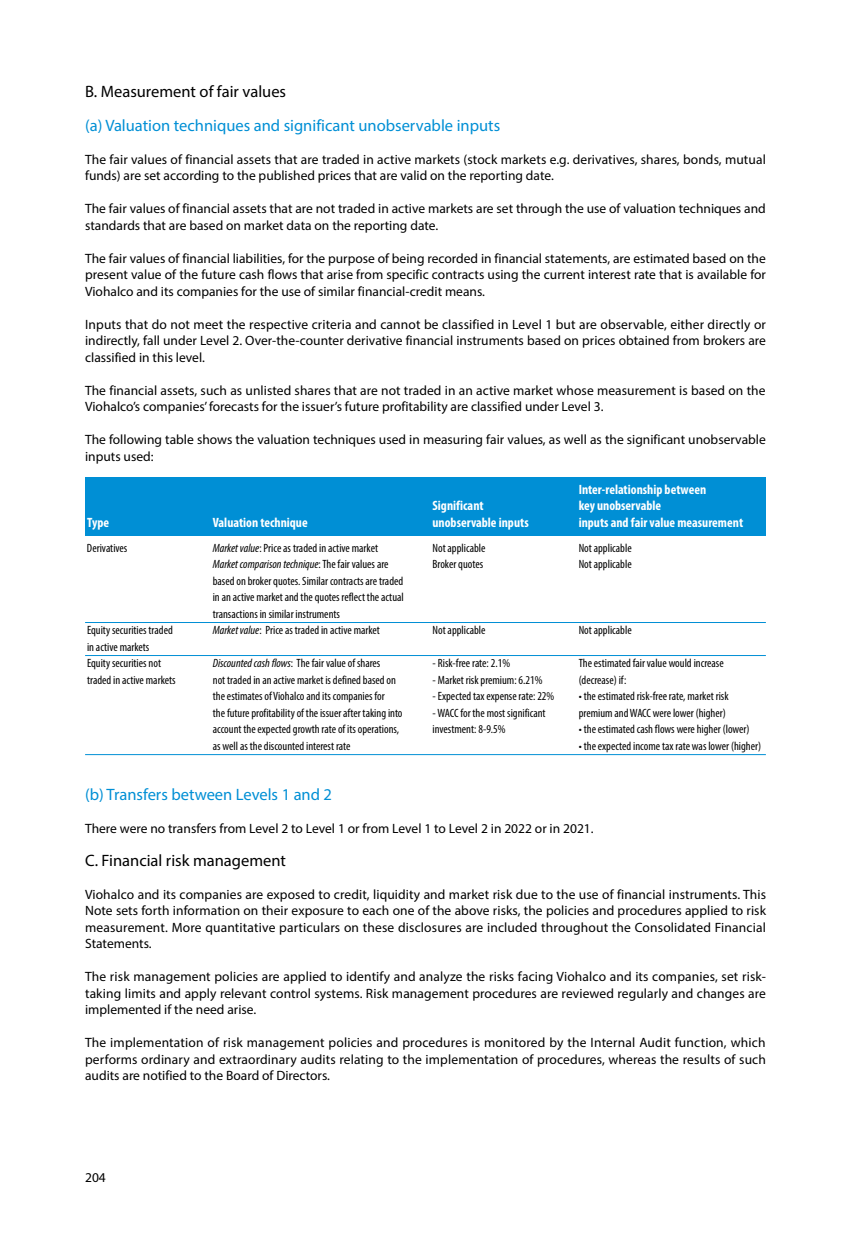
<style>
.page{position:relative;width:851px;height:1234px;background:#fff}
.page>*{position:absolute;margin:0;border:0;box-sizing:border-box;transform-origin:0 0}
.t1{font:16.5px "Myriad Pro";color:#008fd5}
.t2{font:16.5px "Myriad Pro";color:#000}
.t3{font:13.5px/16.5px "Myriad Pro";color:#000;text-align:justify}
.t4{font:700 condensed 13.5px "Myriad Pro";color:#fff}
.t5{font:condensed 12px/16.5px "Myriad Pro";color:#000;text-align:justify}
.t6{font:italic condensed 12px "Myriad Pro";color:#000}
.s1{font-style:italic}
.s2{font-style:normal}
</style>
<div class="page">
<div style="left:85px;top:477px;width:680px;height:58px;background:#008fd5"></div>
<hr style="left:85px;top:622px;width:680px;height:1px;background:#008fd5">
<hr style="left:85px;top:655px;width:680px;height:1px;background:#008fd5">
<hr style="left:85px;top:754px;width:680px;height:1px;background:#008fd5">
<p class="t2" style="left:85px;top:82px;width:202px">B. Measurement of fair values</p>
<p class="t1" style="left:85px;top:115px;width:416px">(a) Valuation techniques and significant unobservable inputs</p>
<p class="t3" style="left:85px;top:150px;width:682px">The fair values of financial assets that are traded in active markets (stock markets e.g. derivatives, shares, bonds, mutual funds) are set according to the published prices that are valid on the reporting date.</p>
<p class="t3" style="left:85px;top:200px;width:682px">The fair values of financial assets that are not traded in active markets are set through the use of valuation techniques and standards that are based on market data on the reporting date.</p>
<p class="t3" style="left:85px;top:249px;width:682px">The fair values of financial liabilities, for the purpose of being recorded in financial statements, are estimated based on the present value of the future cash flows that arise from specific contracts using the current interest rate that is available for Viohalco and its companies for the use of similar financial-credit means.</p>
<p class="t3" style="left:85px;top:315px;width:682px">Inputs that do not meet the respective criteria and cannot be classified in Level 1 but are observable, either directly or indirectly, fall under Level 2. Over-the-counter derivative financial instruments based on prices obtained from brokers are classified in this level.</p>
<p class="t3" style="left:85px;top:381px;width:681px">The financial assets, such as unlisted shares that are not traded in an active market whose measurement is based on the<br>Viohalco’s companies’ forecasts for the issuer’s future profitability are classified under Level 3.</p>
<p class="t3" style="left:85px;top:431px;width:682px">The following table shows the valuation techniques used in measuring fair values, as well as the significant unobservable inputs used:</p>
<p class="t4" style="left:578px;top:480px;width:129px">Inter-relationship between</p>
<p class="t4" style="left:432px;top:497px;width:53px">Significant</p>
<p class="t4" style="left:578px;top:497px;width:84px">key unobservable</p>
<p class="t4" style="left:87px;top:513px;width:23px">Type</p>
<p class="t4" style="left:213px;top:513px;width:96px">Valuation technique</p>
<p class="t4" style="left:432px;top:513px;width:98px">unobservable inputs</p>
<p class="t4" style="left:578px;top:513px;width:166px">inputs and fair value measurement</p>
<p class="t5" style="left:87px;top:539px;width:42px">Derivatives</p>
<p class="t5" style="left:213px;top:539px;width:167px"><span class="s1">Market value</span>: Price as traded in active market</p>
<p class="t5" style="left:432px;top:539px;width:54px">Not applicable</p>
<p class="t5" style="left:578px;top:539px;width:54px">Not applicable</p>
<p class="t6" style="left:213px;top:557px;width:177px">Market comparison technique<span class="s2">: The fair values are</span></p>
<p class="t5" style="left:432px;top:556px;width:52px">Broker quotes</p>
<p class="t5" style="left:578px;top:556px;width:54px">Not applicable</p>
<p class="t5" style="left:213px;top:572px;width:192px">based on broker quotes. Similar contracts are traded in an active market and the quotes reflect the actual transactions in similar instruments</p>
<p class="t5" style="left:87px;top:622px;width:87px">Equity securities traded</p>
<p class="t5" style="left:213px;top:622px;width:169px"><span class="s1">Market value</span>: Price as traded in active market</p>
<p class="t5" style="left:432px;top:622px;width:54px">Not applicable</p>
<p class="t5" style="left:578px;top:622px;width:54px">Not applicable</p>
<p class="t5" style="left:87px;top:638px;width:76px">in active markets<br>Equity securities not</p>
<p class="t5" style="left:213px;top:655px;width:169px"><span class="s1">Discounted cash flows</span>: The fair value of shares</p>
<p class="t5" style="left:432px;top:655px;width:79px">- Risk-free rate: 2.1%</p>
<p class="t5" style="left:578px;top:655px;width:146px">The estimated fair value would increase</p>
<p class="t5" style="left:87px;top:671px;width:90px">traded in active markets</p>
<p class="t5" style="left:213px;top:671px;width:185px">not traded in an active market is defined based on</p>
<p class="t5" style="left:432px;top:671px;width:111px">- Market risk premium: 6.21%</p>
<p class="t5" style="left:578px;top:671px;width:49px">(decrease) if:</p>
<p class="t5" style="left:213px;top:688px;width:173px">the estimates of Viohalco and its companies for</p>
<p class="t5" style="left:432px;top:688px;width:123px">- Expected tax expense rate: 22%</p>
<p class="t5" style="left:578px;top:688px;width:151px">• the estimated risk-free rate, market risk</p>
<p class="t5" style="left:213px;top:704px;width:191px">the future profitability of the issuer after taking into</p>
<p class="t5" style="left:432px;top:704px;width:114px">- WACC for the most significant</p>
<p class="t5" style="left:578px;top:704px;width:148px">premium and WACC were lower (higher)</p>
<p class="t5" style="left:213px;top:721px;width:188px">account the expected growth rate of its operations,</p>
<p class="t5" style="left:432px;top:721px;width:74px">investment: 8-9.5%</p>
<p class="t5" style="left:578px;top:721px;width:172px">• the estimated cash flows were higher (lower)</p>
<p class="t5" style="left:213px;top:737px;width:139px">as well as the discounted interest rate</p>
<p class="t5" style="left:578px;top:737px;width:184px">• the expected income tax rate was lower (higher)</p>
<p class="t1" style="left:85px;top:783px;width:248px">(b) Transfers between Levels 1 and 2</p>
<p class="t3" style="left:85px;top:819px;width:510px">There were no transfers from Level 2 to Level 1 or from Level 1 to Level 2 in 2022 or in 2021.</p>
<p class="t2" style="left:85px;top:849px;width:202px">C. Financial risk management</p>
<p class="t3" style="left:85px;top:885px;width:682px">Viohalco and its companies are exposed to credit, liquidity and market risk due to the use of financial instruments. This Note sets forth information on their exposure to each one of the above risks, the policies and procedures applied to risk measurement. More quantitative particulars on these disclosures are included throughout the Consolidated Financial Statements.</p>
<p class="t3" style="left:85px;top:967px;width:682px">The risk management policies are applied to identify and analyze the risks facing Viohalco and its companies, set risk&shy;taking limits and apply relevant control systems. Risk management procedures are reviewed regularly and changes are implemented if the need arise.</p>
<p class="t3" style="left:85px;top:1033px;width:682px">The implementation of risk management policies and procedures is monitored by the Internal Audit function, which performs ordinary and extraordinary audits relating to the implementation of procedures, whereas the results of such audits are notified to the Board of Directors.</p>
<p class="t3" style="left:85px;top:1168px;width:22px">204</p>
</div>
